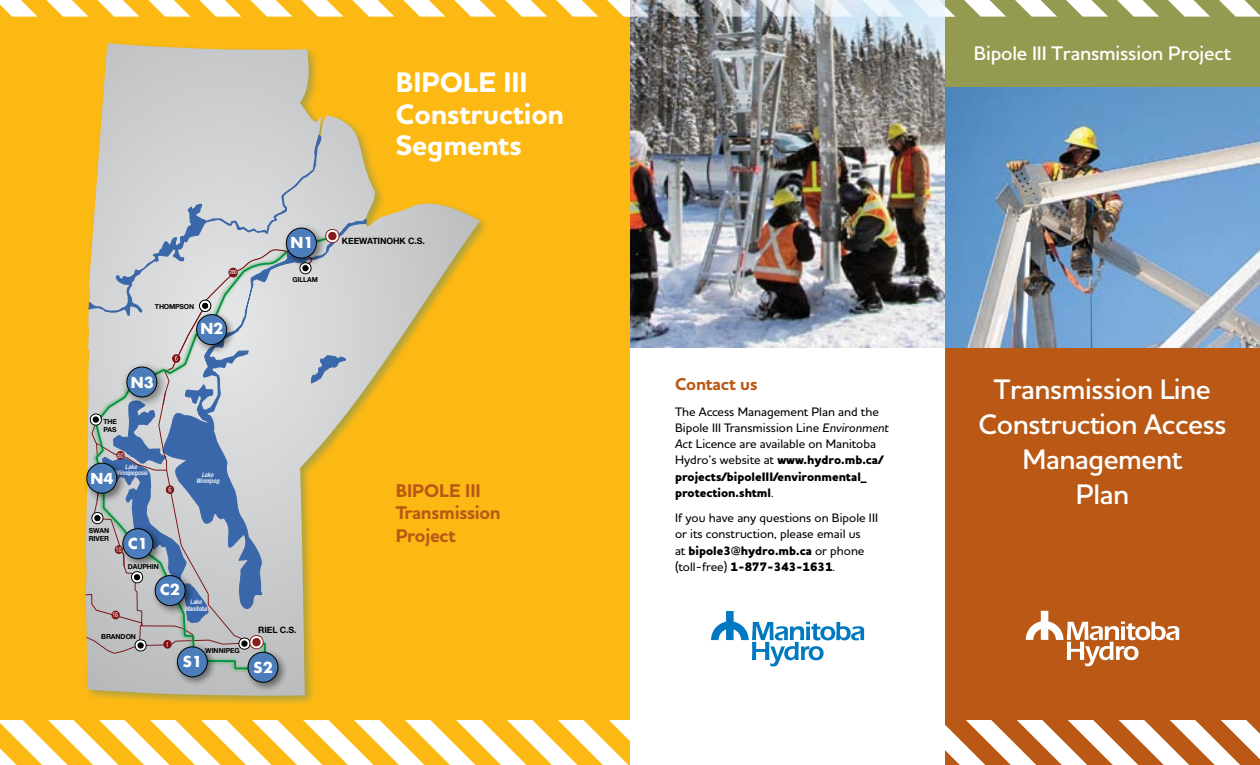
<style>
.page{position:relative;width:1260px;height:765px;background:#fff}
.page>*{position:absolute;margin:0;border:0;box-sizing:border-box;transform-origin:0 0}
.t1{font:600 28.75px/35px "MH Houschka Std";letter-spacing:-.015em;color:#fff;text-align:center}
.t2{font:700 expanded 28.75px/31.2px "MH Houschka Std";letter-spacing:-.005em;color:#fff}
.t3{font:600 20px "MH Houschka Std";letter-spacing:-.01em;color:#fff}
.t4{font:700 expanded 18.75px/22.5px "MH Houschka Std";letter-spacing:-.015em;color:#b95915}
.t5{font:700 expanded 17.5px "MH Houschka Std";letter-spacing:-.01em;color:#b95915}
.t6{font:700 14.75px "Futura Std";color:#fff}
.t7{font:500 12.5px/16.2px "MH Houschka Std";color:#000}
.t8{font:700 8.75px "Helvetica Neue";letter-spacing:-.01em;color:#000}
.t9{font:700 6.88px/7.4px "Helvetica Neue";letter-spacing:-.01em;color:#000}
.t10{font:6.75px "Arial Narrow";color:#fff}
.t11{font:italic 500 condensed 6.38px/6.4px "Helvetica Neue LT Std";color:#fff;text-align:center}
.s1{font-style:italic}
.s2{font-weight:900}
</style>
<div class="page">
<div style="left:0;top:0;width:630px;height:765px;background:#fdb913"></div>
<div style="left:945px;top:0;width:315px;height:765px;background:#b95915"></div>
<div style="left:945px;top:0;width:315px;height:87px;background:#949b50"></div>
<img style="left:945px;top:87px;width:315px;height:260px">
<svg style="left:1026px;top:611px;width:153px;height:55px"></svg>
<svg style="left:711px;top:611px;width:153px;height:55px"></svg>
<svg style="left:0;top:720px;width:1260px;height:45px"></svg>
<svg style="left:454px;top:0;width:42px;height:17px"></svg>
<svg style="left:505px;top:0;width:42px;height:17px"></svg>
<svg style="left:301px;top:0;width:42px;height:17px"></svg>
<svg style="left:352px;top:0;width:42px;height:17px"></svg>
<svg style="left:403px;top:0;width:42px;height:17px"></svg>
<svg style="left:199px;top:0;width:42px;height:17px"></svg>
<svg style="left:250px;top:0;width:42px;height:17px"></svg>
<svg style="left:0;top:0;width:37px;height:17px"></svg>
<svg style="left:46px;top:0;width:42px;height:17px"></svg>
<svg style="left:97px;top:0;width:42px;height:17px"></svg>
<svg style="left:148px;top:0;width:42px;height:17px"></svg>
<svg style="left:1168px;top:0;width:42px;height:17px"></svg>
<svg style="left:1219px;top:0;width:41px;height:17px"></svg>
<svg style="left:1066px;top:0;width:42px;height:17px"></svg>
<svg style="left:1117px;top:0;width:42px;height:17px"></svg>
<svg style="left:964px;top:0;width:42px;height:17px"></svg>
<svg style="left:1015px;top:0;width:42px;height:17px"></svg>
<img style="left:630px;top:17px;width:315px;height:330px">
<svg style="left:556px;top:0;width:399px;height:17px;background:#cbccc1"></svg>
<svg style="left:87px;top:43px;width:393px;height:653px"></svg>
<svg style="left:88px;top:131px;width:234px;height:88px;background:#cfcfcb"></svg>
<svg style="left:94px;top:655px;width:241px;height:110px"></svg>
<div style="left:173px;top:643px;width:45px;height:45px;background:#000;opacity:.5"></div>
<div style="left:177px;top:647px;width:30px;height:30px;background:#4b7dba;border-radius:50%"></div>
<div style="left:177px;top:646px;width:31px;height:31px;border:1px solid #000;border-radius:50%"></div>
<div style="left:244px;top:648px;width:45px;height:45px;background:#000;opacity:.5"></div>
<div style="left:248px;top:652px;width:30px;height:30px;background:#4b7dba;border-radius:50%"></div>
<div style="left:247px;top:652px;width:32px;height:31px;border:1px solid #000;border-radius:50%"></div>
<svg style="left:85px;top:219px;width:281px;height:436px;background:#bbbbb0"></svg>
<h1 class="t2" style="left:396px;top:68px;width:170px">BIPOLE III<br>Construction<br>Segments</h1>
<p class="t6" style="left:291px;top:233px;width:25px">N1</p>
<p class="t9" style="left:155px;top:302px;width:41px">THOMPSON</p>
<p class="t6" style="left:131px;top:372px;width:25px">N3</p>
<p class="t9" style="left:103px;top:418px;width:15px">THE<br>PAS</p>
<p class="t10" style="left:117px;top:450px;width:8px">60</p>
<p class="t11" style="left:115px;top:464px;width:34px">Lake<br>Winnipegosis</p>
<p class="t6" style="left:90px;top:468px;width:25px">N4</p>
<p class="t10" style="left:168px;top:485px;width:5px">6</p>
<p class="t9" style="left:89px;top:527px;width:22px">SWAN<br>RIVER</p>
<p class="t6" style="left:128px;top:534px;width:21px">C1</p>
<p class="t9" style="left:128px;top:563px;width:33px">DAUPHIN</p>
<p class="t6" style="left:160px;top:580px;width:21px">C2</p>
<p class="t6" style="left:200px;top:319px;width:25px">N2</p>
<p class="t11" style="left:196px;top:471px;width:24px">Lake<br>Winnipeg</p>
<p class="t10" style="left:112px;top:610px;width:8px">16</p>
<p class="t9" style="left:101px;top:633px;width:36px">BRANDON</p>
<p class="t10" style="left:166px;top:639px;width:5px">1</p>
<p class="t11" style="left:185px;top:599px;width:24px">Lake<br>Manitoba</p>
<p class="t9" style="left:205px;top:647px;width:36px">WINNIPEG</p>
<p class="t9" style="left:292px;top:276px;width:27px">GILLAM</p>
<p class="t8" style="left:258px;top:622px;width:40px">RIEL C.S.</p>
<p class="t6" style="left:183px;top:652px;width:21px">S1</p>
<p class="t6" style="left:254px;top:657px;width:21px">S2</p>
<p class="t8" style="left:342px;top:233px;width:84px">KEEWATINOHK C.S.</p>
<h3 class="t4" style="left:396px;top:480px;width:107px">BIPOLE III<br>Transmission<br>Project</h3>
<h2 class="t3" style="left:974px;top:40px;width:259px">Bipole III Transmission Project</h2>
<h3 class="t5" style="left:675px;top:373px;width:84px">Contact us</h3>
<p class="t7" style="left:675px;top:403px;width:215px">The Access Management Plan and the Bipole III Transmission Line <span class="s1">Environment Act</span> Licence are available on Manitoba Hydro’s website at <span class="s2">www.hydro.mb.ca/ projects/bipoleIII/environmental_ protection.shtml</span>.</p>
<p class="t7" style="left:675px;top:509px;width:205px">If you have any questions on Bipole III or its construction, please email us<br>at <span class="s2">bipole3@hydro.mb.ca</span> or phone (toll-free) <span class="s2">1-877-343-1631</span>.</p>
<h1 class="t1" style="left:978px;top:371px;width:250px">Transmission Line<br>Construction Access<br>Management<br>Plan</h1>
</div>
